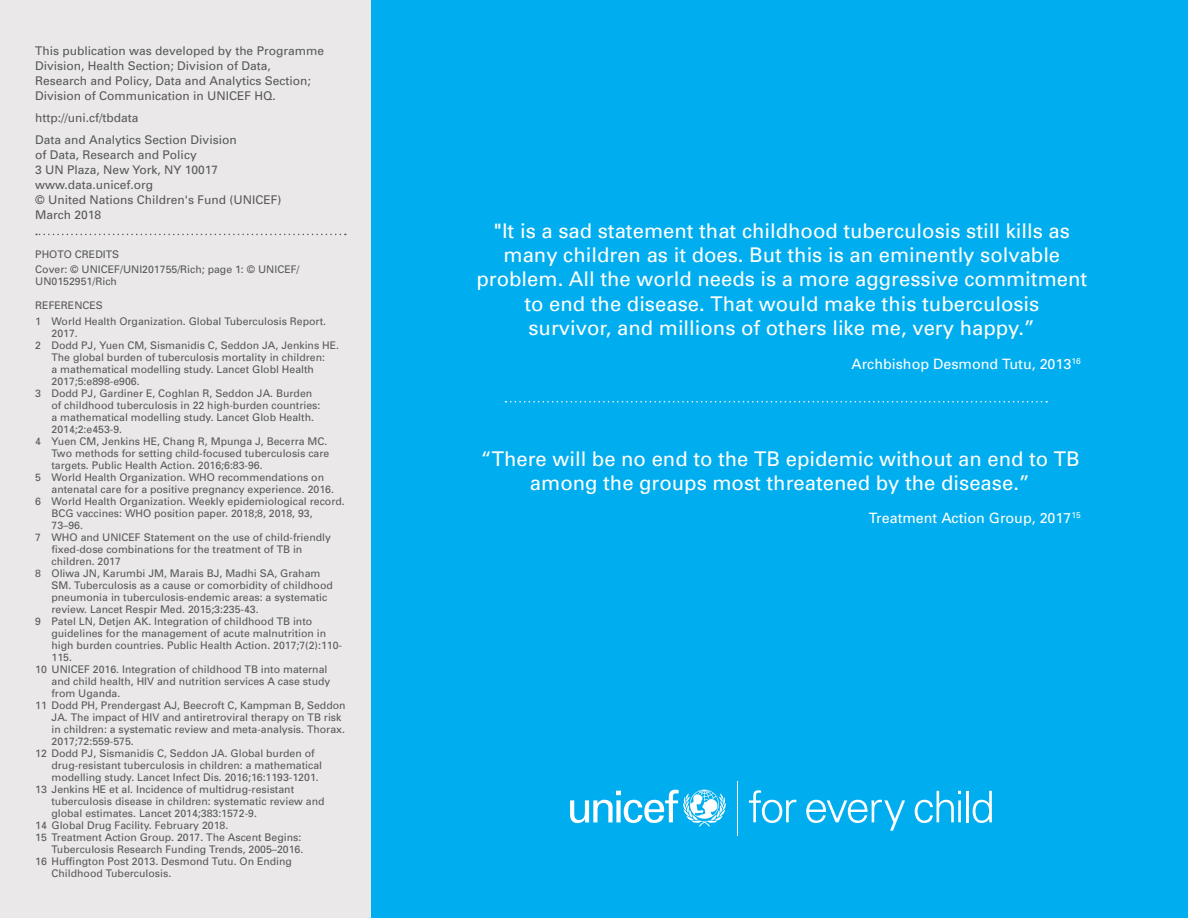
<style>
.page{position:relative;width:1188px;height:918px;background:#fff}
.page>*{position:absolute;margin:0;border:0;box-sizing:border-box;transform-origin:0 0}
.t1{font:20.25px/24.3px "Univers";color:#fff;text-align:center}
.t2{font:14.25px "Univers";color:#fff}
.t3{font:12px/15px "Univers";color:#57585a}
.t4{font:10.5px/15.3px "Univers";color:#57585a}
</style>
<div class="page">
<div style="left:371px;top:0;width:817px;height:918px;background:#00aeef"></div>
<svg style="left:570px;top:790px;width:156px;height:37px"></svg>
<svg style="left:749px;top:790px;width:47px;height:33px"></svg>
<svg style="left:806px;top:800px;width:99px;height:31px"></svg>
<svg style="left:915px;top:791px;width:46px;height:32px"></svg>
<hr style="left:966px;top:791px;width:3px;height:31px;background:#fff">
<svg style="left:973px;top:791px;width:19px;height:32px"></svg>
<hr style="left:737px;top:782px;width:1px;height:54px;background:#fff">
<svg style="left:505px;top:401px;width:542px;height:2px"></svg>
<div style="left:0;top:0;width:371px;height:918px;background:#eae8e8"></div>
<svg style="left:36px;top:234px;width:310px;height:1px"></svg>
<p class="t3" style="left:35px;top:43px;width:290px">This publication was developed by the Programme Division, Health Section; Division of Data, Research and Policy, Data and Analytics Section; Division of Communication in UNICEF HQ.</p>
<p class="t3" style="left:35px;top:107px;width:203px;line-height:21.8px">http://uni.cf/tbdata<br>Data and Analytics Section Division</p>
<p class="t3" style="left:35px;top:147px;width:248px">of Data, Research and Policy<br>3 UN Plaza, New York, NY 10017 www.data.unicef.org<br>© United Nations Children's Fund (UNICEF)<br>March 2018</p>
<p class="t4" style="left:35px;top:247px;width:266px">PHOTO CREDITS<br>Cover: © UNICEF/UNI201755/Rich; page 1: © UNICEF/</p>
<p class="t4" style="left:35px;top:274px;width:83px">UN0152951/Rich</p>
<p class="t4" style="left:35px;top:298px;width:292px">REFERENCES<br>1 World Health Organization. Global Tuberculosis Report.</p>
<p class="t4" style="left:51px;top:325px;width:28px">2017.</p>
<p class="t4" style="left:35px;top:337px;width:305px">2 Dodd PJ, Yuen CM, Sismanidis C, Seddon JA, Jenkins HE.</p>
<p class="t4" style="left:51px;top:349px;width:275px">The global burden of tuberculosis mortality in children:</p>
<p class="t4" style="left:51px;top:361px;width:264px">a mathematical modelling study. Lancet Globl Health</p>
<p class="t4" style="left:51px;top:373px;width:90px">2017;5:e898-e906.</p>
<p class="t4" style="left:35px;top:385px;width:279px">3 Dodd PJ, Gardiner E, Coghlan R, Seddon JA. Burden</p>
<p class="t4" style="left:51px;top:397px;width:270px">of childhood tuberculosis in 22 high-burden countries:</p>
<p class="t4" style="left:51px;top:409px;width:264px">a mathematical modelling study. Lancet Glob Health.</p>
<p class="t4" style="left:51px;top:421px;width:72px">2014;2:e453-9.</p>
<p class="t4" style="left:35px;top:433px;width:294px">4 Yuen CM, Jenkins HE, Chang R, Mpunga J, Becerra MC.</p>
<p class="t4" style="left:51px;top:445px;width:279px">Two methods for setting child-focused tuberculosis care</p>
<p class="t4" style="left:51px;top:457px;width:213px">targets. Public Health Action. 2016;6:83-96.</p>
<p class="t4" style="left:35px;top:469px;width:290px">5 World Health Organization. WHO recommendations on</p>
<p class="t4" style="left:51px;top:481px;width:284px">antenatal care for a positive pregnancy experience. 2016.</p>
<p class="t4" style="left:35px;top:493px;width:311px">6 World Health Organization. Weekly epidemiological record.</p>
<p class="t4" style="left:51px;top:505px;width:263px">BCG vaccines: WHO position paper. 2018;8, 2018, 93,</p>
<p class="t4" style="left:51px;top:517px;width:33px">73–96.</p>
<p class="t4" style="left:35px;top:529px;width:297px">7 WHO and UNICEF Statement on the use of child-friendly</p>
<p class="t4" style="left:51px;top:541px;width:252px">fixed-dose combinations for the treatment of TB in</p>
<p class="t4" style="left:51px;top:553px;width:71px">children. 2017</p>
<p class="t4" style="left:35px;top:565px;width:287px">8 Oliwa JN, Karumbi JM, Marais BJ, Madhi SA, Graham</p>
<p class="t4" style="left:51px;top:577px;width:283px">SM. Tuberculosis as a cause or comorbidity of childhood</p>
<p class="t4" style="left:51px;top:589px;width:277px">pneumonia in tuberculosis-endemic areas: a systematic</p>
<p class="t4" style="left:51px;top:601px;width:209px">review. Lancet Respir Med. 2015;3:235-43.</p>
<p class="t4" style="left:35px;top:613px;width:278px">9 Patel LN, Detjen AK. Integration of childhood TB into</p>
<p class="t4" style="left:51px;top:625px;width:276px">guidelines for the management of acute malnutrition in</p>
<p class="t4" style="left:51px;top:637px;width:292px">high burden countries. Public Health Action. 2017;7(2):110-</p>
<p class="t4" style="left:51px;top:649px;width:22px">115.</p>
<p class="t4" style="left:35px;top:661px;width:294px">10 UNICEF 2016. Integration of childhood TB into maternal</p>
<p class="t4" style="left:51px;top:673px;width:280px">and child health, HIV and nutrition services A case study</p>
<p class="t4" style="left:51px;top:685px;width:70px">from Uganda.</p>
<p class="t4" style="left:35px;top:697px;width:312px">11 Dodd PH, Prendergast AJ, Beecroft C, Kampman B, Seddon</p>
<p class="t4" style="left:51px;top:709px;width:291px">JA. The impact of HIV and antiretroviral therapy on TB risk</p>
<p class="t4" style="left:51px;top:721px;width:295px">in children: a systematic review and meta-analysis. Thorax.</p>
<p class="t4" style="left:51px;top:733px;width:84px">2017;72:559-575.</p>
<p class="t4" style="left:35px;top:745px;width:281px">12 Dodd PJ, Sismanidis C, Seddon JA. Global burden of</p>
<p class="t4" style="left:51px;top:757px;width:272px">drug-resistant tuberculosis in children: a mathematical</p>
<p class="t4" style="left:51px;top:769px;width:269px">modelling study. Lancet Infect Dis. 2016;16:1193-1201.</p>
<p class="t4" style="left:35px;top:781px;width:260px">13 Jenkins HE et al. Incidence of multidrug-resistant</p>
<p class="t4" style="left:51px;top:793px;width:275px">tuberculosis disease in children: systematic review and</p>
<p class="t4" style="left:51px;top:805px;width:207px">global estimates. Lancet 2014;383:1572-9.</p>
<p class="t4" style="left:35px;top:817px;width:195px">14 Global Drug Facility. February 2018.</p>
<p class="t4" style="left:35px;top:829px;width:268px">15 Treatment Action Group. 2017. The Ascent Begins:</p>
<p class="t4" style="left:51px;top:841px;width:253px">Tuberculosis Research Funding Trends, 2005–2016.</p>
<p class="t4" style="left:35px;top:853px;width:258px">16 Huffington Post 2013. Desmond Tutu. On Ending</p>
<p class="t4" style="left:51px;top:865px;width:121px">Childhood Tuberculosis.</p>
<p class="t1" style="left:477px;top:218px;width:612px">"It is a sad statement that childhood tuberculosis still kills as many children as it does. But this is an eminently solvable problem. All the world needs is a more aggressive commitment to end the disease. That would make this tuberculosis<br>survivor, and millions of others like me, very happy.”</p>
<h2 class="t2" style="left:851px;top:355px;width:231px">Archbishop Desmond Tutu, 2013<sup>16</sup></h2>
<h1 class="t1" style="left:480px;top:446px;width:601px">“There will be no end to the TB epidemic without an end to TB among the groups most threatened by the disease.”</h1>
<h2 class="t2" style="left:869px;top:509px;width:213px">Treatment Action Group, 2017<sup>15</sup></h2>
</div>
